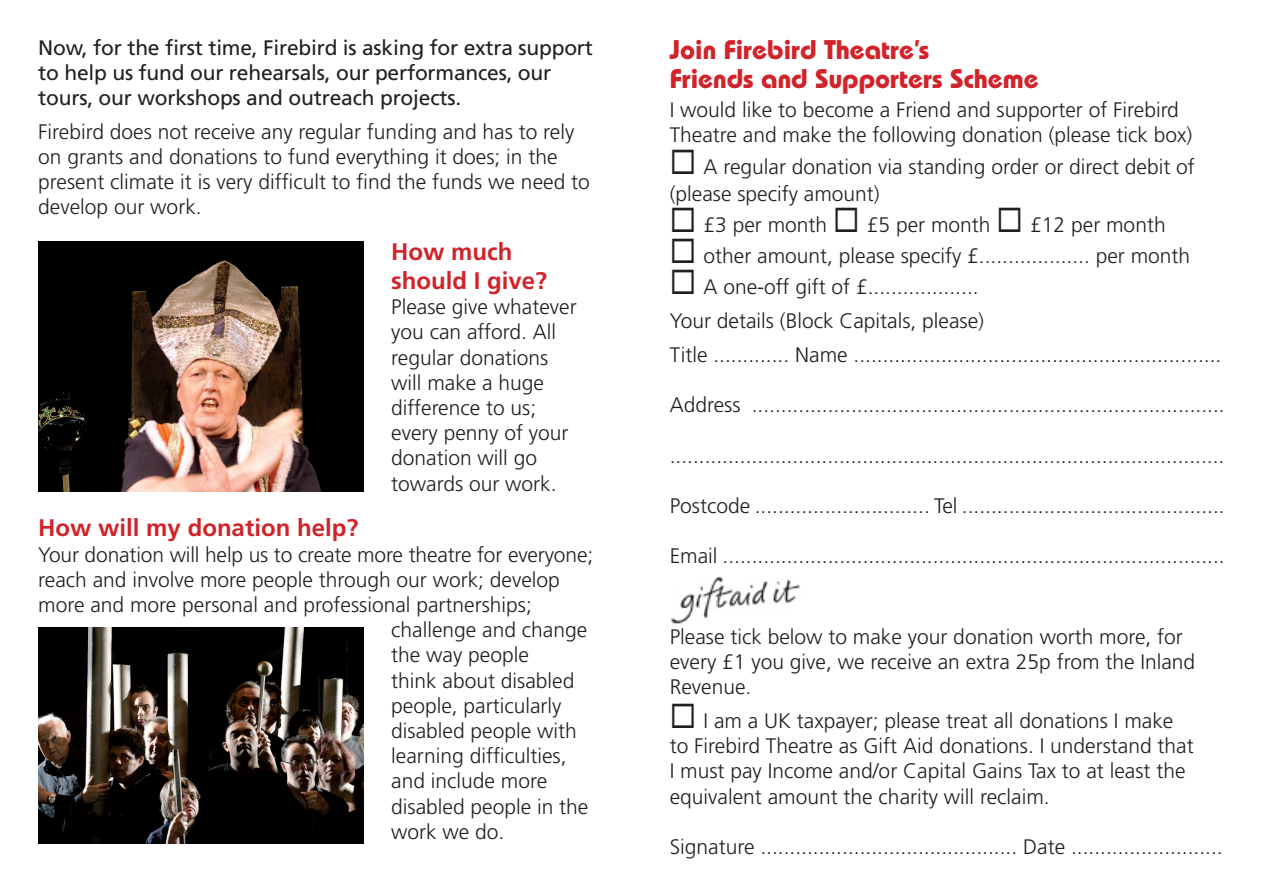
<style>
.page{position:relative;width:1263px;height:893px;background:#fff}
.page>*{position:absolute;margin:0;border:0;box-sizing:border-box;transform-origin:0 0}
.t1{font:700 27px/28.5px "Bauhaus";color:#d1232a}
.t2{font:700 24px/28.8px "Frutiger";color:#d1232a}
.t3{font:300 21px/25.2px "Frutiger";color:#231f20}
.t4{font:21px/25.2px "Frutiger";letter-spacing:-.01em;color:#231f20}
</style>
<div class="page">
<img style="left:670px;top:577px;width:130px;height:47px">
<img style="left:38px;top:241px;width:326px;height:250px">
<img style="left:38px;top:627px;width:325px;height:216px">
<p class="t4" style="left:38px;top:35px;width:556px">Now, for the first time, Firebird is asking for extra support to help us fund our rehearsals, our performances, our tours, our workshops and outreach projects.</p>
<p class="t3" style="left:38px;top:119px;width:553px">Firebird does not receive any regular funding and has to rely on grants and donations to fund everything it does; in the present climate it is very difficult to find the funds we need to develop our work.</p>
<p class="t2" style="left:391px;top:237px;width:158px">How much should I give?</p>
<p class="t3" style="left:391px;top:294px;width:187px">Please give whatever you can afford. All regular donations will make a huge difference to us; every penny of your donation will go towards our work.</p>
<p class="t2" style="left:38px;top:513px;width:322px">How will my donation help?</p>
<p class="t3" style="left:38px;top:542px;width:556px">Your donation will help us to create more theatre for everyone;</p>
<p class="t3" style="left:38px;top:567px;width:523px">reach and involve more people through our work; develop</p>
<p class="t3" style="left:38px;top:592px;width:495px">more and more personal and professional partnerships;</p>
<p class="t3" style="left:391px;top:617px;width:198px">challenge and change</p>
<p class="t3" style="left:391px;top:642px;width:139px">the way people</p>
<p class="t3" style="left:391px;top:668px;width:185px">think about disabled</p>
<p class="t3" style="left:391px;top:693px;width:172px">people, particularly</p>
<p class="t3" style="left:391px;top:718px;width:187px">disabled people with</p>
<p class="t3" style="left:391px;top:743px;width:177px">learning difficulties,</p>
<p class="t3" style="left:391px;top:768px;width:157px">and include more</p>
<p class="t3" style="left:391px;top:794px;width:199px">disabled people in the</p>
<p class="t3" style="left:391px;top:819px;width:115px">work we do.</p>
<p class="t1" style="left:670px;top:35px;width:371px">Join Firebird Theatre’s<br>Friends and Supporters Scheme</p>
<p class="t3" style="left:670px;top:97px;width:524px">I would like to become a Friend and supporter of Firebird<br>Theatre and make the following donation (please tick box)</p>
<p class="t3" style="left:670px;top:153px;width:527px;line-height:27px">◻ A regular donation via standing order or direct debit of (please specify amount)</p>
<p class="t3" style="left:670px;top:212px;width:497px">◻ £3 per month ◻ £5 per month ◻ £12 per month</p>
<p class="t3" style="left:670px;top:243px;width:522px">◻ other amount, please specify £................... per month</p>
<p class="t3" style="left:670px;top:270px;width:553px;line-height:33.8px">◻ A one-off gift of £...................<br>Your details (Block Capitals, please)<br>Title ............. Name ...............................................................</p>
<p class="t3" style="left:670px;top:392px;width:556px">Address .................................................................................</p>
<p class="t3" style="left:670px;top:443px;width:556px">...............................................................................................</p>
<p class="t3" style="left:670px;top:493px;width:556px">Postcode .............................. Tel .............................................</p>
<p class="t3" style="left:670px;top:543px;width:556px">Email ......................................................................................</p>
<p class="t3" style="left:670px;top:624px;width:527px">Please tick below to make your donation worth more, for every £1 you give, we receive an extra 25p from the Inland<br>Revenue.</p>
<p class="t3" style="left:670px;top:708px;width:525px">◻ I am a UK taxpayer; please treat all donations I make to Firebird Theatre as Gift Aid donations. I understand that I must pay Income and/or Capital Gains Tax to at least the equivalent amount the charity will reclaim.</p>
<p class="t3" style="left:670px;top:834px;width:554px">Signature ............................................ Date ..........................</p>
</div>
